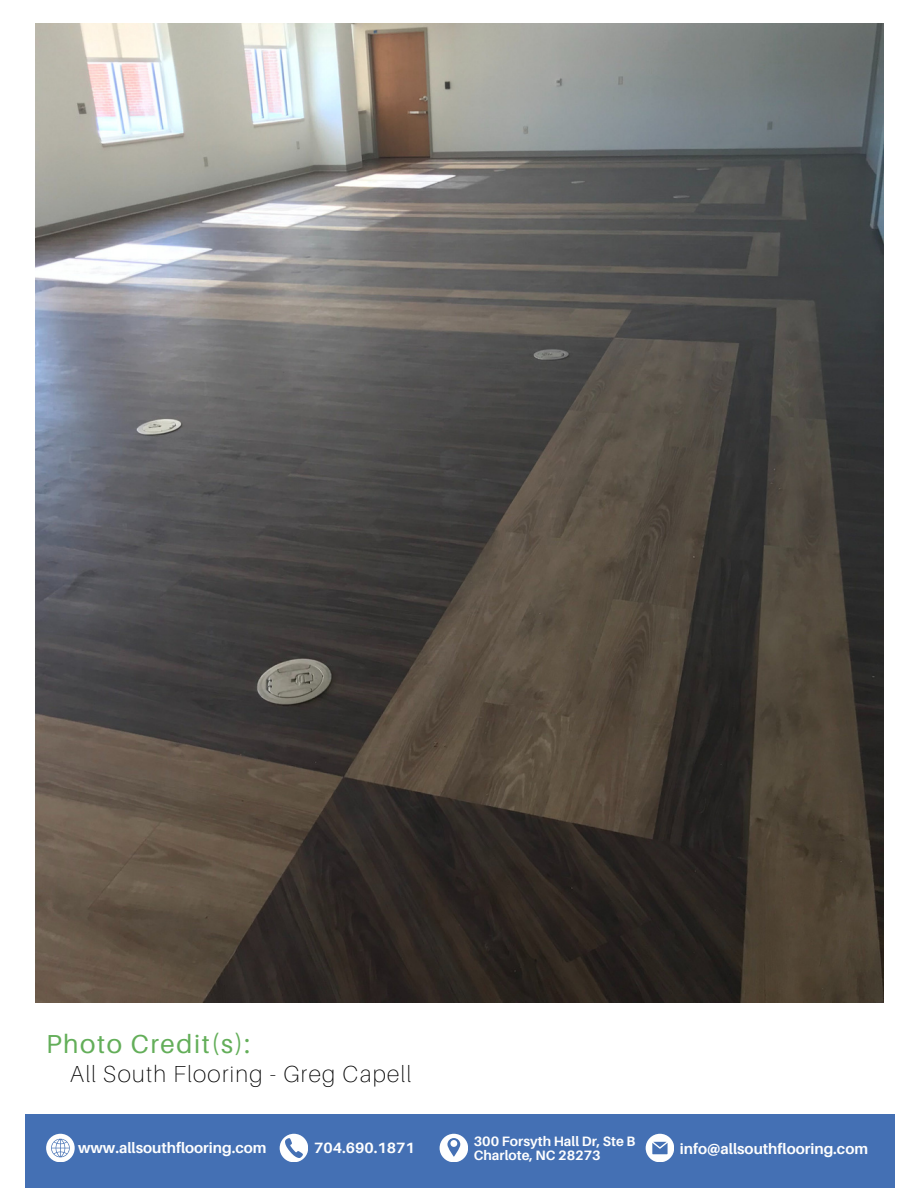
<style>
.page{position:relative;width:918px;height:1188px;background:#fff}
.page>*{position:absolute;margin:0;border:0;box-sizing:border-box;transform-origin:0 0}
.t1{font:25.95px "Aileron";letter-spacing:.06em;color:#63ae59}
.t2{font:100 23.25px "Aileron";letter-spacing:.06em;color:#000}
.t3{font:700 14.85px "Aileron";color:#fefefe}
.t4{font:700 13.65px "Aileron";color:#fefefe}
</style>
<div class="page">
<div style="left:25px;top:1114px;width:869px;height:74px;background:#4470b4"></div>
<svg style="left:46px;top:1134px;width:28px;height:28px"></svg>
<svg style="left:280px;top:1134px;width:28px;height:28px"></svg>
<svg style="left:440px;top:1134px;width:28px;height:28px"></svg>
<svg style="left:646px;top:1134px;width:28px;height:28px"></svg>
<img style="left:36px;top:24px;width:848px;height:979px">
<p class="t1" style="left:46px;top:1028px;width:206px">Photo Credit(s):</p>
<p class="t2" style="left:70px;top:1059px;width:343px">All South Flooring - Greg Capell</p>
<h1 class="t3" style="left:78px;top:1139px;width:190px">www.allsouthflooring.com</h1>
<p class="t3" style="left:314px;top:1138px;width:102px">704.690.1871</p>
<p class="t4" style="left:474px;top:1133px;width:163px">300 Forsyth Hall Dr, Ste B</p>
<p class="t4" style="left:474px;top:1146px;width:128px">Charlote, NC 28273</p>
<p class="t3" style="left:680px;top:1140px;width:190px">info@allsouthflooring.com</p>
</div>
